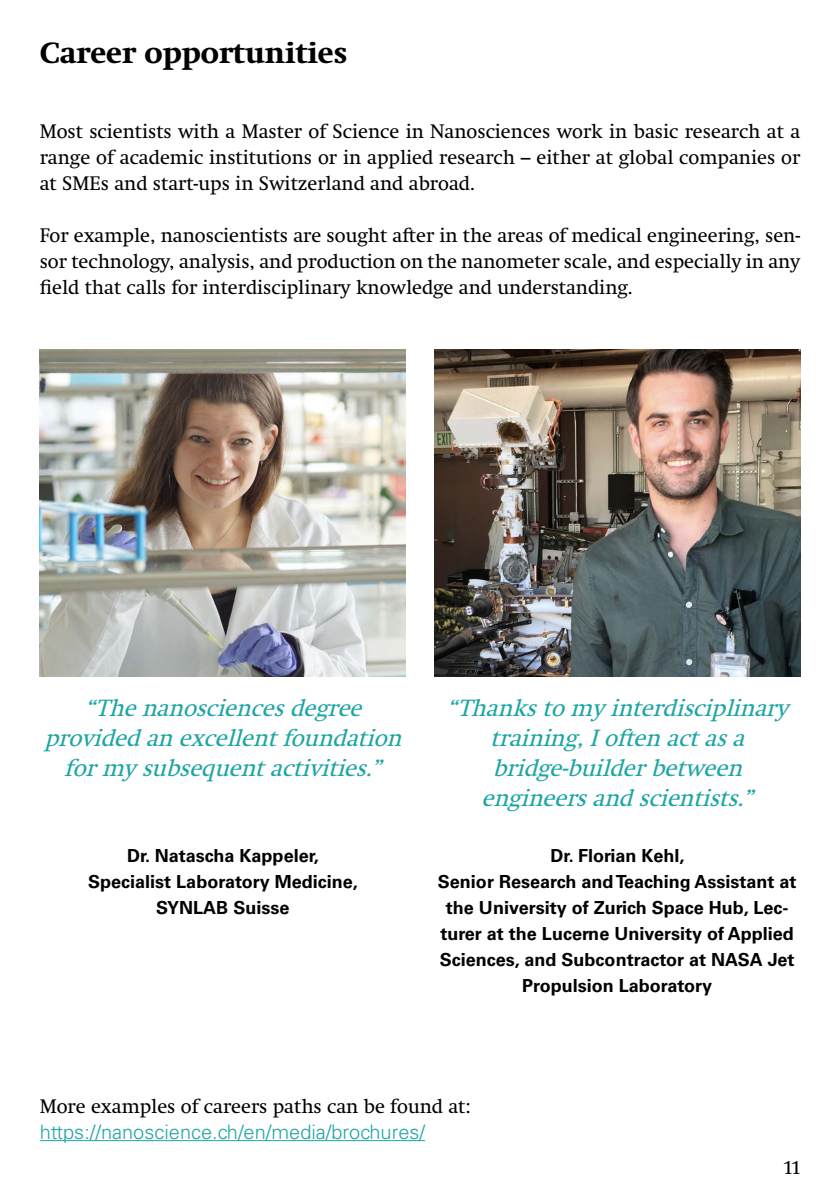
<style>
.page{position:relative;width:840px;height:1191px;background:#fff}
.page>*{position:absolute;margin:0;border:0;box-sizing:border-box;transform-origin:0 0}
.t1{font:700 30px "Swift Neue LT Pro";color:#000}
.t2{font:italic 24px/30px "Swift Neue LT Pro";color:#1ea5a5;text-align:center}
.t3{font:20px/26px "Swift Neue LT Pro";color:#000;text-align:justify}
.t4{font:300 20px "Univers LT Std";color:#1ea5a5}
.t5{font:700 18px/26px "Univers LT Std";color:#000;text-align:center}
</style>
<div class="page">
<img style="left:40px;top:349px;width:365px;height:327px">
<hr style="left:40px;top:1140px;width:385px;height:1px;background:#1ea5a5">
<img style="left:434px;top:349px;width:365px;height:327px">
<h1 class="t1" style="left:40px;top:35px;width:309px">Career opportunities</h1>
<p class="t3" style="left:40px;top:118px;width:761px">Most scientists with a Master of Science in Nanosciences work in basic research at a range of academic institutions or in applied research – either at global companies or at SMEs and start-ups in Switzerland and abroad.</p>
<p class="t3" style="left:40px;top:222px;width:761px">For example, nanoscientists are sought after in the areas of medical engineering, sen&shy;sor technology, analysis, and production on the nanometer scale, and especially in any field that calls for interdisciplinary knowledge and understanding.</p>
<p class="t2" style="left:44px;top:693px;width:365px">“Thenanosciencesdegree providedan excellentfoundation formy subsequentactivities.”</p>
<p class="t5" style="left:88px;top:843px;width:271px">Dr. Natascha Kappeler,<br>Specialist Laboratory Medicine,<br>SYNLAB Suisse</p>
<p class="t2" style="left:446px;top:693px;width:342px">“Thankstomy interdisciplinary training,Ioften actasa bridge-builderbetween engineersandscientists.”</p>
<p class="t5" style="left:437px;top:843px;width:360px">Dr. Florian Kehl,<br>Senior Research and Teaching Assistant at the University of Zurich Space Hub, Lec&shy;turer at the Lucerne University of Applied Sciences, and Subcontractor at NASA Jet Propulsion Laboratory</p>
<p class="t3" style="left:40px;top:1092px;width:432px">More examples of careers paths can be found at:</p>
<p class="t4" style="left:40px;top:1119px;width:386px">https://nanoscience.ch/en/media/brochures/</p>
<p class="t3" style="left:783px;top:1153px;width:18px">11</p>
</div>
